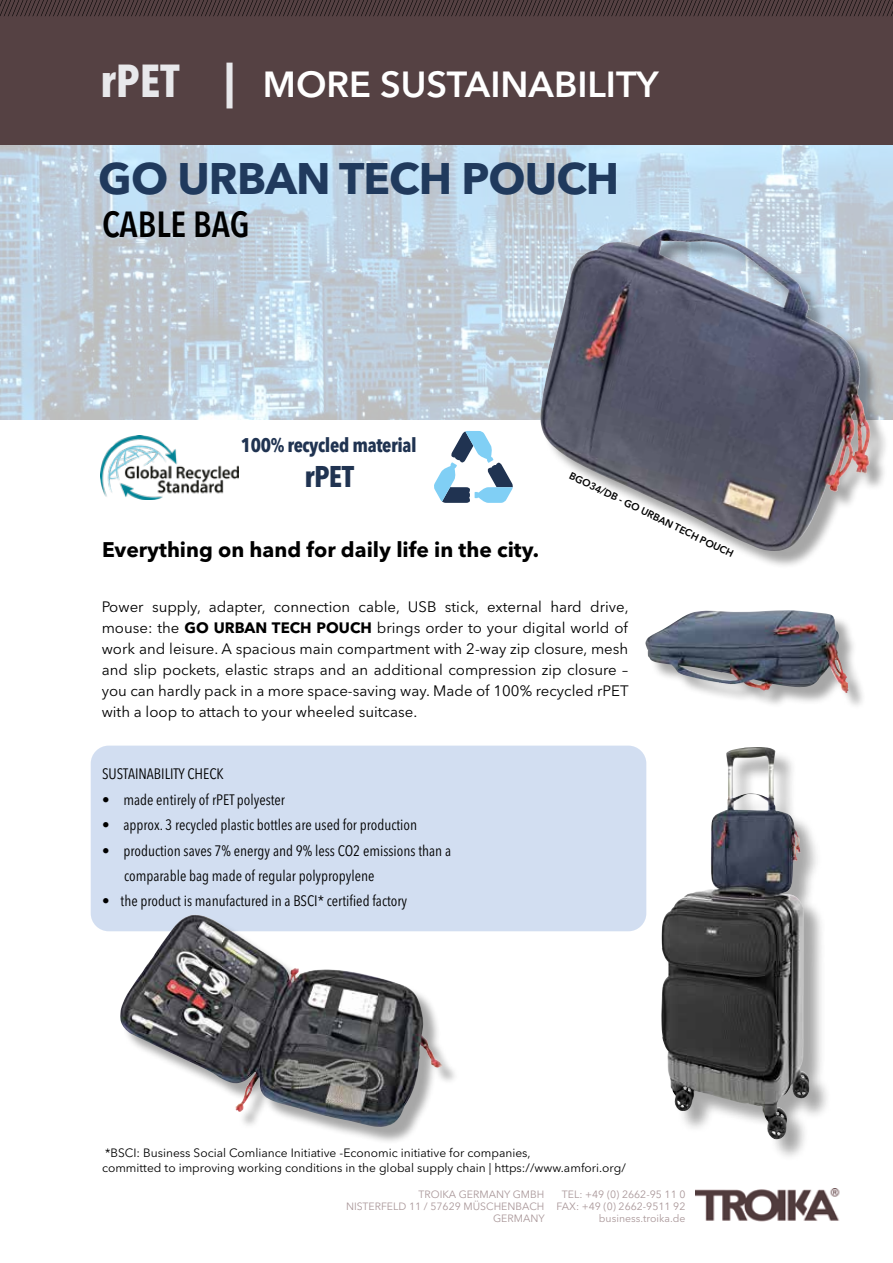
<style>
.page{position:relative;width:893px;height:1263px;background:#fff}
.page>*{position:absolute;margin:0;border:0;box-sizing:border-box;transform-origin:0 0}
.t1{font:700 43.8px "Avenir Next LT Pro";letter-spacing:-.02em;color:#203a5d}
.t2{font:600 36px "Avenir Next LT Pro";color:#fff}
.t3{font:600 condensed 36px "Avenir Next LT Pro";color:#000}
.t4{font:700 condensed 29.7px "Avenir Next LT Pro";color:#203351}
.t5{font:700 21px "Avenir Next LT Pro";color:#000}
.t6{font:700 condensed 19.65px "Avenir Next LT Pro";letter-spacing:-.02em;color:#203351}
.t7{font:15px/21px "Avenir Next LT Pro";color:#000;text-align:justify}
.t8{font:condensed 15px/25.5px "Avenir Next LT Pro";color:#000}
.t9{font:12px/15px "Avenir Next LT Pro";color:#000}
.t10{font:10.5px/12.3px "Avenir Next LT Pro";color:#aa989a;text-align:right}
.t11{font:600 10.05px "Avenir Next LT Pro";color:#000}
.s1{font-weight:700;font-stretch:condensed;font-size:45.75px;color:#e8e8eb}
.s2{font-weight:700}
</style>
<div class="page">
<div style="left:91px;top:746px;width:555px;height:185px;background:#d2def1;border-radius:18px"></div>
<img style="left:0;top:145px;width:893px;height:274px">
<div style="left:0;top:0;width:893px;height:145px;background:#554143"></div>
<img style="left:696px;top:1188px;width:144px;height:34px">
<svg style="left:0;top:0;width:893px;height:17px"></svg>
<div style="left:543px;top:232px;width:346px;height:338px;background:#000;opacity:.35"></div>
<img style="left:540px;top:229px;width:330px;height:322px">
<div style="left:648px;top:612px;width:218px;height:99px;background:#000;opacity:.35"></div>
<img style="left:645px;top:610px;width:144px;height:74px">
<div style="left:664px;top:749px;width:168px;height:412px;background:#000;opacity:.35"></div>
<img style="left:661px;top:747px;width:112px;height:392px">
<div style="left:123px;top:917px;width:336px;height:227px;background:#000;opacity:.35"></div>
<img style="left:120px;top:915px;width:311px;height:212px">
<img style="left:101px;top:436px;width:138px;height:63px">
<svg style="left:434px;top:431px;width:79px;height:72px"></svg>
<h2 class="t2" style="left:100px;top:62px;width:560px"><span class="s1">rPET |</span> MORE SUSTAINABILITY</h2>
<h1 class="t1" style="left:98px;top:151px;width:523px">GO URBAN TECH POUCH</h1>
<h2 class="t3" style="left:102px;top:202px;width:149px">CABLE BAG</h2>
<h3 class="t6" style="left:241px;top:433px;width:177px">100% recycled material</h3>
<h3 class="t4" style="left:304px;top:459px;width:51px">rPET</h3>
<p class="t11" style="left:573px;top:469px;width:183px;rotate:26deg">BGO34/DB - GO URBAN TECH POUCH</p>
<h3 class="t5" style="left:102px;top:537px;width:439px">Everything on hand for daily life in the city.</h3>
<p class="t7" style="left:102px;top:596px;width:528px">Power supply, adapter, connection cable, USB stick, external hard drive, mouse: the <span class="s2">GO URBAN TECH POUCH</span> brings order to your digital world of work and leisure. A spacious main compartment with 2-way zip closure, mesh and slip pockets, elastic straps and an additional compression zip closure – you can hardly pack in a more space-saving way. Made of 100% recycled rPET with a loop to attach to your wheeled suitcase.</p>
<p class="t8" style="left:102px;top:761px;width:123px">SUSTAINABILITY CHECK</p>
<p class="t8" style="left:102px;top:787px;width:185px">• made entirely of rPET polyester</p>
<p class="t8" style="left:102px;top:812px;width:317px">• approx. 3 recycled plastic bottles are used for production</p>
<p class="t8" style="left:124px;top:837px;width:328px;text-indent:-22px">• production saves 7% energy and 9% less CO2 emissions than a comparable bag made of regular polypropylene</p>
<p class="t8" style="left:102px;top:888px;width:307px">• the product is manufactured in a BSCI* certified factory</p>
<p class="t9" style="left:102px;top:1145px;width:525px">*BSCI: Business Social Comliance Initiative -Economic initiative for companies,<br>committed to improving working conditions in the global supply chain | https://www.amfori.org/</p>
<p class="t10" style="left:346px;top:1188px;width:200px">TROIKA GERMANY GMBH<br>NISTERFELD 11 / 57629 MÜSCHENBACH<br>GERMANY</p>
<p class="t10" style="left:556px;top:1188px;width:130px">TEL: +49 (0) 2662-95 11 0<br>FAX: +49 (0) 2662-9511 92 business.troika.de</p>
</div>
